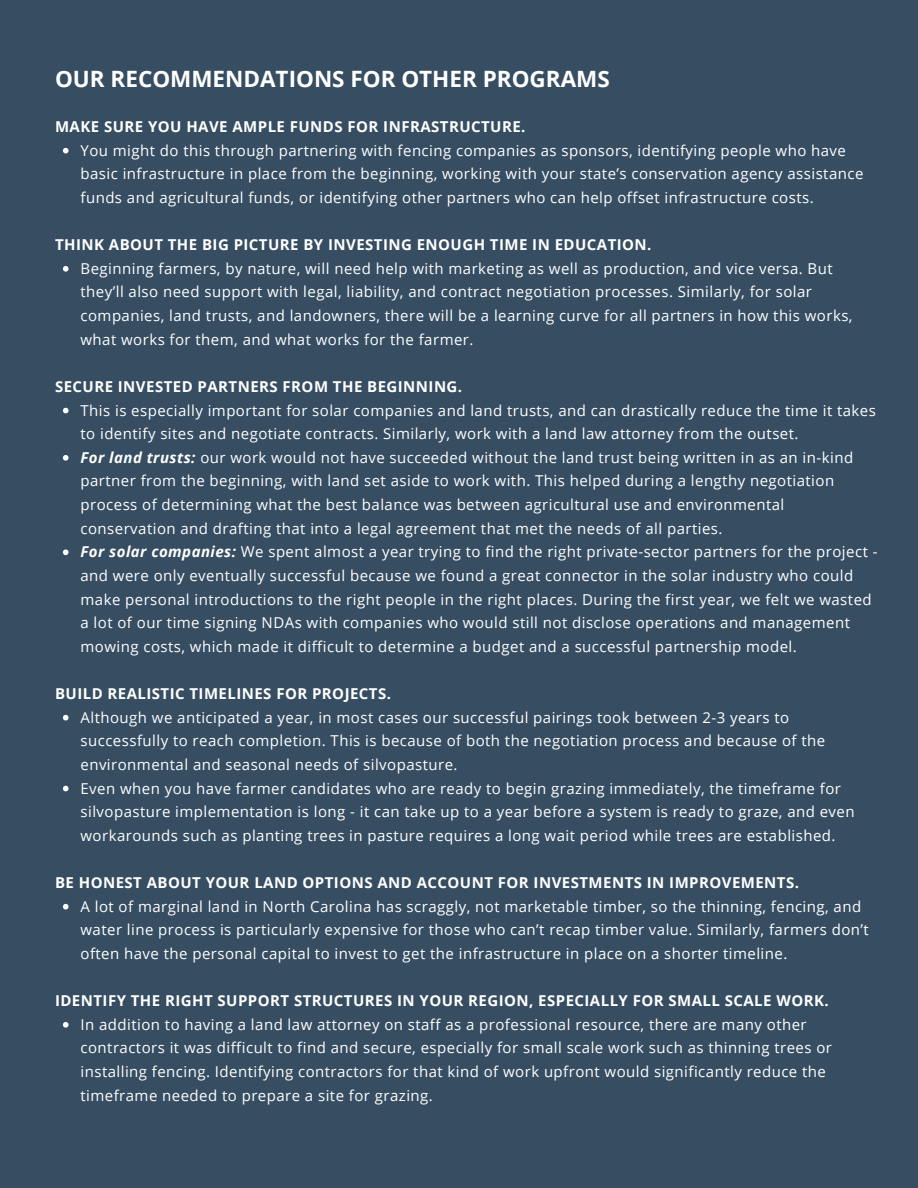
<style>
.page{position:relative;width:918px;height:1188px;background:#364d62}
.page>*{position:absolute;margin:0;border:0;box-sizing:border-box;transform-origin:0 0}
.t1{font:700 22.5px "Open Sans";color:#fff}
.t2{font:15px/23.7px "Open Sans";letter-spacing:.03em;color:#fff}
.t3{font:700 15px "Open Sans";letter-spacing:.03em;color:#fff}
.s1{font-weight:700;font-style:italic}
</style>
<div class="page">
<svg style="left:63px;top:148px;width:6px;height:5px"></svg>
<svg style="left:63px;top:266px;width:6px;height:6px"></svg>
<svg style="left:63px;top:408px;width:6px;height:5px"></svg>
<svg style="left:63px;top:455px;width:6px;height:6px"></svg>
<svg style="left:63px;top:549px;width:6px;height:6px"></svg>
<svg style="left:63px;top:715px;width:6px;height:5px"></svg>
<svg style="left:63px;top:786px;width:6px;height:5px"></svg>
<svg style="left:63px;top:904px;width:6px;height:5px"></svg>
<svg style="left:63px;top:1022px;width:6px;height:6px"></svg>
<p class="t1" style="left:55px;top:63px;width:556px">OUR RECOMMENDATIONS FOR OTHER PROGRAMS</p>
<p class="t3" style="left:55px;top:116px;width:472px">MAKE SURE YOU HAVE AMPLE FUNDS FOR INFRASTRUCTURE.</p>
<p class="t2" style="left:81px;top:138px;width:784px">You might do this through partnering with fencing companies as sponsors, identifying people who have basic infrastructure in place from the beginning, working with your state’s conservation agency assistance funds and agricultural funds, or identifying other partners who can help offset infrastructure costs.</p>
<p class="t3" style="left:55px;top:234px;width:598px">THINK ABOUT THE BIG PICTURE BY INVESTING ENOUGH TIME IN EDUCATION.</p>
<p class="t2" style="left:81px;top:256px;width:774px">Beginning farmers, by nature, will need help with marketing as well as production, and vice versa. But they’ll also need support with legal, liability, and contract negotiation processes. Similarly, for solar companies, land trusts, and landowners, there will be a learning curve for all partners in how this works, what works for them, and what works for the farmer.</p>
<p class="t3" style="left:55px;top:376px;width:409px">SECURE INVESTED PARTNERS FROM THE BEGINNING.</p>
<p class="t2" style="left:81px;top:398px;width:797px">This is especially important for solar companies and land trusts, and can drastically reduce the time it takes to identify sites and negotiate contracts. Similarly, work with a land law attorney from the outset.</p>
<p class="t2" style="left:81px;top:445px;width:774px"><span class="s1">For land trusts:</span> our work would not have succeeded without the land trust being written in as an in-kind partner from the beginning, with land set aside to work with. This helped during a lengthy negotiation process of determining what the best balance was between agricultural use and environmental conservation and drafting that into a legal agreement that met the needs of all parties.</p>
<p class="t2" style="left:81px;top:540px;width:799px"><span class="s1">For solar companies:</span> We spent almost a year trying to find the right private-sector partners for the project - and were only eventually successful because we found a great connector in the solar industry who could make personal introductions to the right people in the right places. During the first year, we felt we wasted a lot of our time signing NDAs with companies who would still not disclose operations and management mowing costs, which made it difficult to determine a budget and a successful partnership model.</p>
<p class="t3" style="left:55px;top:683px;width:338px">BUILD REALISTIC TIMELINES FOR PROJECTS.</p>
<p class="t2" style="left:81px;top:705px;width:746px">Although we anticipated a year, in most cases our successful pairings took between 2-3 years to successfully to reach completion. This is because of both the negotiation process and because of the environmental and seasonal needs of silvopasture.</p>
<p class="t2" style="left:81px;top:776px;width:776px">Even when you have farmer candidates who are ready to begin grazing immediately, the timeframe for silvopasture implementation is long - it can take up to a year before a system is ready to graze, and even workarounds such as planting trees in pasture requires a long wait period while trees are established.</p>
<p class="t3" style="left:55px;top:872px;width:746px">BE HONEST ABOUT YOUR LAND OPTIONS AND ACCOUNT FOR INVESTMENTS IN IMPROVEMENTS.</p>
<p class="t2" style="left:81px;top:894px;width:790px">A lot of marginal land in North Carolina has scraggly, not marketable timber, so the thinning, fencing, and water line process is particularly expensive for those who can’t recap timber value. Similarly, farmers don’t often have the personal capital to invest to get the infrastructure in place on a shorter timeline.</p>
<p class="t3" style="left:55px;top:990px;width:775px">IDENTIFY THE RIGHT SUPPORT STRUCTURES IN YOUR REGION, ESPECIALLY FOR SMALL SCALE WORK.</p>
<p class="t2" style="left:81px;top:1012px;width:753px">In addition to having a land law attorney on staff as a professional resource, there are many other contractors it was difficult to find and secure, especially for small scale work such as thinning trees or installing fencing. Identifying contractors for that kind of work upfront would significantly reduce the timeframe needed to prepare a site for grazing.</p>
</div>
